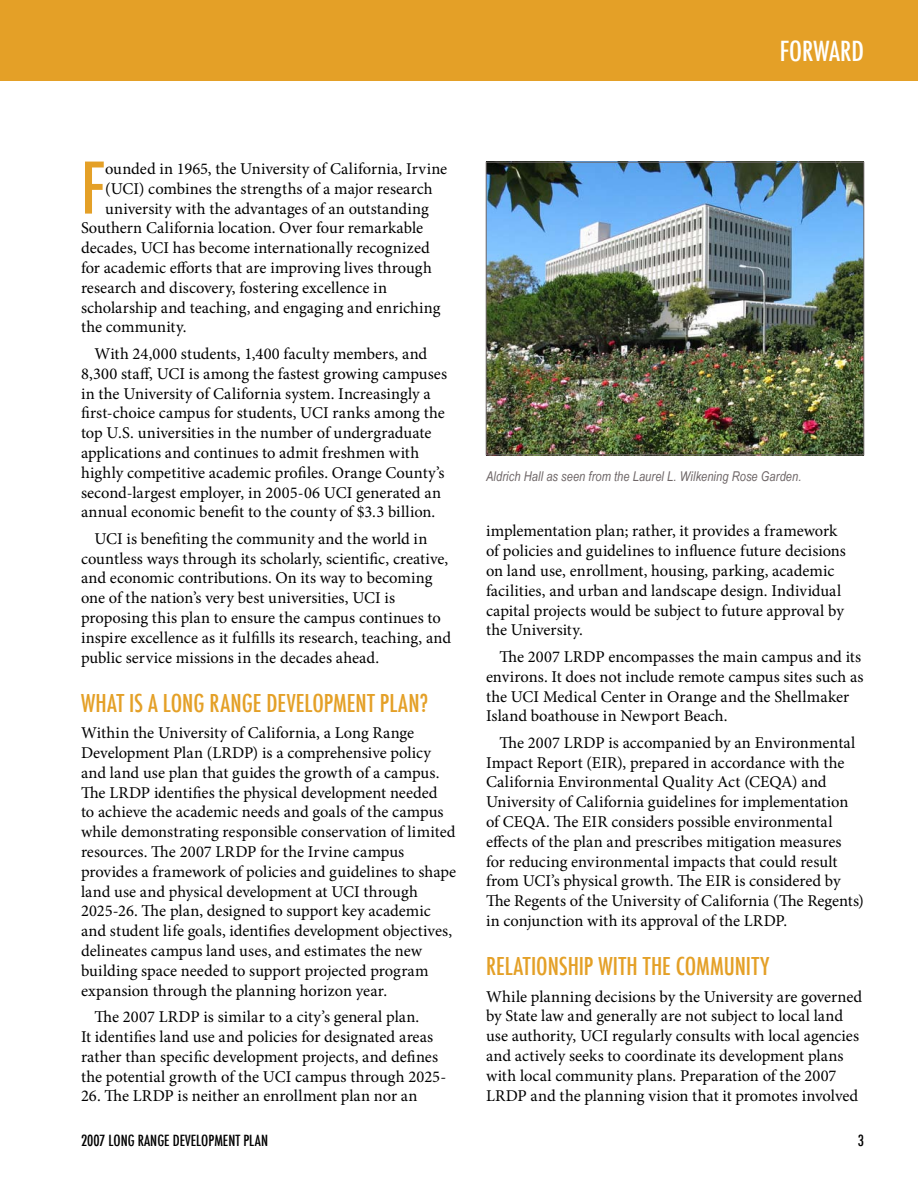
<style>
.page{position:relative;width:918px;height:1188px;background:#fff}
.page>*{position:absolute;margin:0;border:0;box-sizing:border-box;transform-origin:0 0}
.t1{font:500 condensed 69px "Futura";color:#e4a027}
.t2{font:500 condensed 27px "Futura";color:#fff}
.t3{font:500 condensed 24px "Futura";color:#e4a027}
.t4{font:16.5px/19.8px "Minion Pro";color:#000}
.t5{font:500 condensed 15px "Futura";color:#000}
.t6{font:italic 13.5px "Arial Narrow";letter-spacing:.01em;color:#6e6667}
</style>
<div class="page">
<div style="left:0;top:0;width:918px;height:81px;background:#e4a027"></div>
<img style="left:488px;top:164px;width:374px;height:289px">
<div style="left:486px;top:162px;width:378px;height:293px;border:1px solid #6e6767"></div>
<h2 class="t2" style="left:780px;top:34px;width:86px">FORWARD</h2>
<h1 class="t1" style="left:81px;top:144px;width:26px">F</h1>
<p class="t4" style="left:105px;top:159px;width:344px">ounded in 1965, the University of California, Irvine</p>
<p class="t4" style="left:105px;top:179px;width:329px">(UCI) combines the strengths of a major research</p>
<p class="t4" style="left:105px;top:199px;width:325px">university with the advantages of an outstanding</p>
<p class="t4" style="left:81px;top:218px;width:344px">Southern California location. Over four remarkable</p>
<p class="t4" style="left:81px;top:238px;width:350px">decades, UCI has become internationally recognized</p>
<p class="t4" style="left:81px;top:258px;width:352px">for academic efforts that are improving lives through</p>
<p class="t4" style="left:81px;top:278px;width:308px">research and discovery, fostering excellence in</p>
<p class="t4" style="left:81px;top:298px;width:361px">scholarship and teaching, and engaging and enriching</p>
<p class="t4" style="left:81px;top:317px;width:107px">the community.</p>
<p class="t4" style="left:81px;top:344px;width:368px;text-indent:14px">With 24,000 students, 1,400 faculty members, and 8,300 staff, UCI is among the fastest growing campuses in the University of California system. Increasingly a first-choice campus for students, UCI ranks among the top U.S. universities in the number of undergraduate applications and continues to admit freshmen with highly competitive academic profiles. Orange County’s second-largest employer, in 2005-06 UCI generated an annual economic benefit to the county of $3.3 billion.</p>
<p class="t4" style="left:81px;top:529px;width:372px;text-indent:14px">UCI is benefiting the community and the world in countless ways through its scholarly, scientific, creative, and economic contributions. On its way to becoming one of the nation’s very best universities, UCI is proposing this plan to ensure the campus continues to inspire excellence as it fulfills its research, teaching, and public service missions in the decades ahead.</p>
<h3 class="t3" style="left:81px;top:688px;width:349px">WHAT IS A LONG RANGE DEVELOPMENT PLAN?</h3>
<p class="t4" style="left:81px;top:723px;width:377px">Within the University of California, a Long Range Development Plan (LRDP) is a comprehensive policy and land use plan that guides the growth of a campus.<br>The LRDP identifies the physical development needed<br>to achieve the academic needs and goals of the campus while demonstrating responsible conservation of limited resources. The 2007 LRDP for the Irvine campus provides a framework of policies and guidelines to shape land use and physical development at UCI through 2025-26. The plan, designed to support key academic and student life goals, identifies development objectives, delineates campus land uses, and estimates the new building space needed to support projected program expansion through the planning horizon year.</p>
<p class="t4" style="left:81px;top:1007px;width:367px;text-indent:14px">The 2007 LRDP is similar to a city’s general plan.<br>It identifies land use and policies for designated areas rather than specific development projects, and defines the potential growth of the UCI campus through 2025-</p>
<p class="t4" style="left:81px;top:1086px;width:338px">26. The LRDP is neither an enrollment plan nor an</p>
<p class="t5" style="left:81px;top:1131px;width:189px">2007 LONG RANGE DEVELOPMENT PLAN</p>
<p class="t6" style="left:486px;top:469px;width:317px">Aldrich Hall as seen from the Laurel L. Wilkening Rose Garden.</p>
<p class="t4" style="left:486px;top:521px;width:362px">implementation plan; rather, it provides a framework of policies and guidelines to influence future decisions on land use, enrollment, housing, parking, academic facilities, and urban and landscape design. Individual capital projects would be subject to future approval by the University.</p>
<p class="t4" style="left:486px;top:647px;width:379px;text-indent:14px">The 2007 LRDP encompasses the main campus and its environs. It does not include remote campus sites such as the UCI Medical Center in Orange and the Shellmaker Island boathouse in Newport Beach.</p>
<p class="t4" style="left:486px;top:733px;width:380px;text-indent:14px">The 2007 LRDP is accompanied by an Environmental Impact Report (EIR), prepared in accordance with the California Environmental Quality Act (CEQA) and University of California guidelines for implementation of CEQA. The EIR considers possible environmental effects of the plan and prescribes mitigation measures for reducing environmental impacts that could result from UCI’s physical growth. The EIR is considered by The Regents of the University of California (The Regents) in conjunction with its approval of the LRDP.</p>
<h3 class="t3" style="left:486px;top:951px;width:285px">RELATIONSHIP WITH THE COMMUNITY</h3>
<p class="t4" style="left:486px;top:987px;width:378px">While planning decisions by the University are governed by State law and generally are not subject to local land use authority, UCI regularly consults with local agencies and actively seeks to coordinate its development plans with local community plans. Preparation of the 2007<br>LRDP and the planning vision that it promotes involved</p>
</div>
